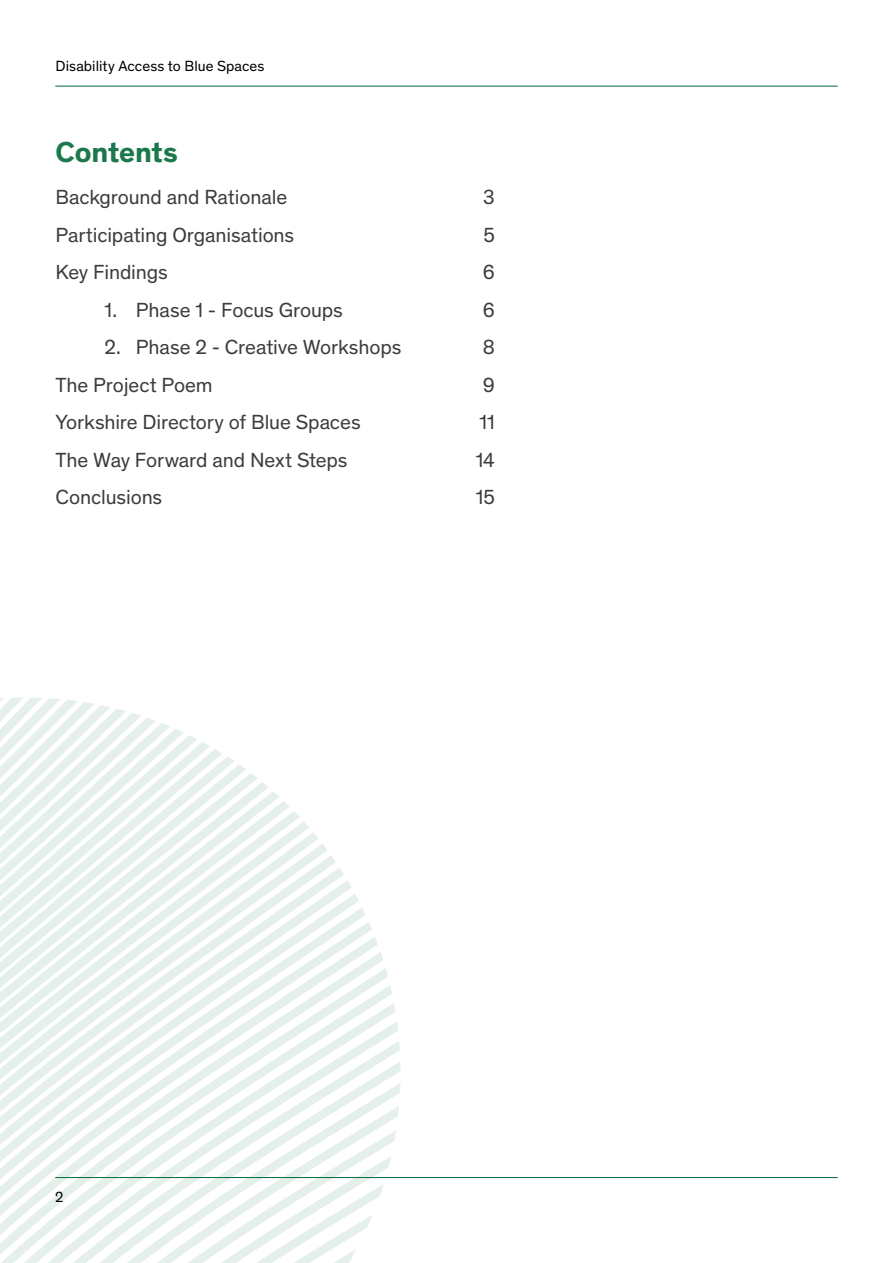
<style>
.page{position:relative;width:893px;height:1263px;background:#fff}
.page>*{position:absolute;margin:0;border:0;box-sizing:border-box;transform-origin:0 0}
.Page_Headings{font:700 29.4px "Theinhardt";letter-spacing:-.005em;color:#1a784c}
.t1{font:20.85px "Theinhardt";letter-spacing:-.005em;color:#3c3c3b}
.t2{font:15px "Theinhardt";letter-spacing:.005em;color:#000}
</style>
<div class="page">
<hr style="left:55px;top:86px;width:783px;height:1px;background:#006938">
<hr style="left:55px;top:1177px;width:783px;height:1px;background:#006938">
<svg style="left:0;top:705px;width:141px;height:12px;fill:#e8f1ed"></svg>
<svg style="left:0;top:717px;width:170px;height:11px;fill:#e7f0ec"></svg>
<svg style="left:0;top:728px;width:196px;height:11px;fill:#e6f0eb"></svg>
<svg style="left:0;top:739px;width:218px;height:12px;fill:#e6f0eb"></svg>
<svg style="left:0;top:751px;width:234px;height:11px;fill:#e6f0eb"></svg>
<svg style="left:0;top:762px;width:246px;height:11px;fill:#e6f0eb"></svg>
<svg style="left:0;top:773px;width:266px;height:12px;fill:#e6f0eb"></svg>
<svg style="left:0;top:785px;width:278px;height:11px;fill:#e6f0eb"></svg>
<svg style="left:0;top:796px;width:290px;height:12px;fill:#e6f0eb"></svg>
<svg style="left:0;top:808px;width:299px;height:11px;fill:#e6f0eb"></svg>
<svg style="left:0;top:819px;width:309px;height:12px;fill:#e6f0eb"></svg>
<svg style="left:0;top:831px;width:318px;height:11px;fill:#e6f0eb"></svg>
<svg style="left:0;top:842px;width:327px;height:12px;fill:#e6f0eb"></svg>
<svg style="left:0;top:854px;width:336px;height:12px;fill:#e6f0eb"></svg>
<svg style="left:0;top:866px;width:344px;height:12px;fill:#e6f0eb"></svg>
<svg style="left:0;top:878px;width:352px;height:12px;fill:#e6f0eb"></svg>
<svg style="left:0;top:890px;width:359px;height:13px;fill:#e6f0eb"></svg>
<svg style="left:0;top:903px;width:366px;height:12px;fill:#e6f0eb"></svg>
<svg style="left:0;top:915px;width:371px;height:13px;fill:#e6f0eb"></svg>
<svg style="left:0;top:928px;width:377px;height:13px;fill:#e6f0eb"></svg>
<svg style="left:0;top:941px;width:382px;height:14px;fill:#e6f0eb"></svg>
<svg style="left:0;top:955px;width:383px;height:13px;fill:#e6f0eb"></svg>
<svg style="left:0;top:968px;width:401px;height:295px;fill:#ecf3f0"></svg>
<p class="t2" style="left:55px;top:56px;width:211px">Disability Access to Blue Spaces</p>
<p class="Page_Headings" style="left:55px;top:130px;width:124px">Contents</p>
<p class="t1" style="left:55px;top:183px;width:233px">Background and Rationale</p>
<p class="t1" style="left:483px;top:183px;width:13px">3</p>
<p class="t1" style="left:55px;top:220px;width:240px">Participating Organisations</p>
<p class="t1" style="left:483px;top:220px;width:13px">5</p>
<p class="t1" style="left:55px;top:258px;width:114px">Key Findings</p>
<p class="t1" style="left:483px;top:258px;width:14px">6</p>
<p class="t1" style="left:105px;top:295px;width:240px">1. Phase 1 - Focus Groups</p>
<p class="t1" style="left:483px;top:295px;width:14px">6</p>
<p class="t1" style="left:105px;top:333px;width:298px">2. Phase 2 - Creative Workshops</p>
<p class="t1" style="left:483px;top:333px;width:14px">8</p>
<p class="t1" style="left:55px;top:370px;width:159px">The Project Poem</p>
<p class="t1" style="left:483px;top:370px;width:14px">9</p>
<p class="t1" style="left:55px;top:408px;width:307px">Yorkshire Directory of Blue Spaces</p>
<p class="t1" style="left:480px;top:408px;width:17px">11</p>
<p class="t1" style="left:55px;top:445px;width:294px">The Way Forward and Next Steps</p>
<p class="t1" style="left:476px;top:445px;width:21px">14</p>
<p class="t1" style="left:55px;top:483px;width:108px">Conclusions</p>
<p class="t1" style="left:476px;top:483px;width:21px">15</p>
<p class="t2" style="left:55px;top:1186px;width:10px">2</p>
</div>
